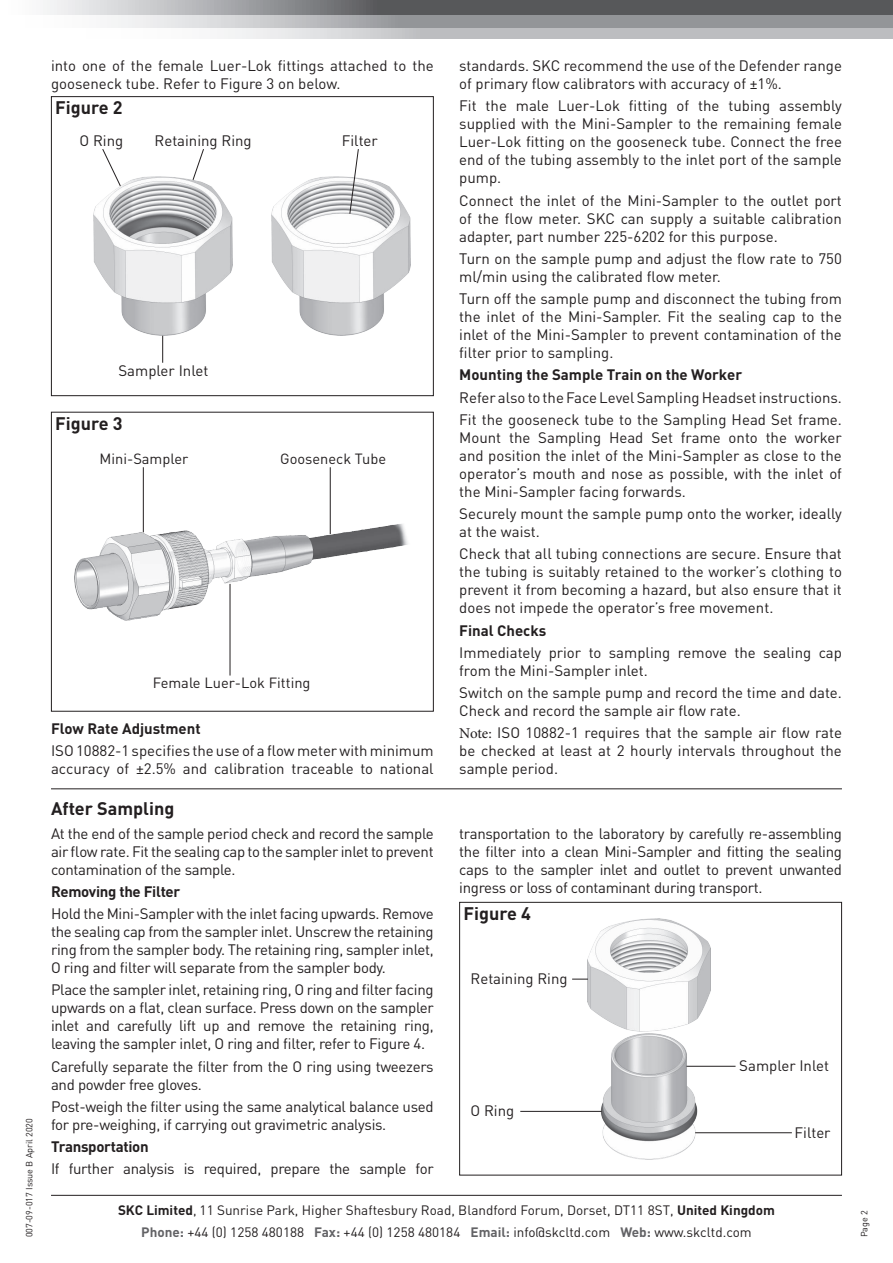
<style>
.page{position:relative;width:893px;height:1263px;background:#fff}
.page>*{position:absolute;margin:0;border:0;box-sizing:border-box;transform-origin:0 0}
.Body_Title{font:700 18px "DIN Pro";color:#231f20}
.Plain_Body_Text{font:15px/18px "DIN Pro";color:#231f20;text-align:justify}
.Plain_Body_Text-2{font:15px/18px "DIN Pro";letter-spacing:-.02em;color:#231f20}
.Plain_Body_Text-3{font:700 15px "DIN Pro";color:#231f20}
.Plain_Body_Text-4{font:700 15px "DIN Pro";letter-spacing:-.02em;color:#231f20}
.t1{font:14.7px "DIN Pro";color:#231f20}
.t2{font:13.5px "DIN Pro";color:#231f20}
.t3{font:9px "DIN Pro";color:#231f20}
.s1{font-family:"Minion Pro"}
.s2{font-weight:700}
.s3{font-weight:700;color:#636366}
</style>
<div class="page">
<svg style="left:111px;top:27px;width:782px;height:11px"></svg>
<svg style="left:111px;top:15px;width:782px;height:12px"></svg>
<svg style="left:43px;top:0;width:850px;height:15px"></svg>
<hr style="left:51px;top:1195px;width:791px;height:1px;background:#231f20">
<img style="left:588px;top:918px;width:122px;height:241px">
<hr style="left:520px;top:1111px;width:82px;height:1px;background:#231f20">
<hr style="left:686px;top:1066px;width:49px;height:1px;background:#231f20">
<hr style="left:695px;top:1132px;width:97px;height:1px;background:#231f20">
<svg style="left:572px;top:979px;width:16px;height:1px"></svg>
<div style="left:459px;top:902px;width:383px;height:273px;border:1px solid #231f20"></div>
<hr style="left:51px;top:788px;width:791px;height:1px;background:#231f20">
<img style="left:272px;top:176px;width:139px;height:159px">
<svg style="left:349px;top:149px;width:10px;height:65px"></svg>
<svg style="left:162px;top:335px;width:1px;height:28px"></svg>
<svg style="left:194px;top:149px;width:10px;height:27px"></svg>
<svg style="left:102px;top:149px;width:14px;height:27px"></svg>
<img style="left:93px;top:176px;width:139px;height:159px">
<div style="left:51px;top:96px;width:383px;height:300px;border:1px solid #231f20"></div>
<hr style="left:330px;top:467px;width:1px;height:67px;background:#231f20">
<hr style="left:230px;top:584px;width:1px;height:91px;background:#231f20">
<img style="left:74px;top:524px;width:334px;height:96px">
<hr style="left:143px;top:467px;width:1px;height:65px;background:#231f20">
<div style="left:51px;top:412px;width:383px;height:300px;border:1px solid #231f20"></div>
<p class="t3" style="left:23px;top:1237px;width:121px;rotate:-90deg">007-09-017 Issue B April 2020</p>
<p class="Plain_Body_Text" style="left:51px;top:56px;width:384px">into one of the female Luer-Lok fittings attached to the gooseneck tube. Refer to Figure 3 on below.</p>
<p class="Body_Title" style="left:55px;top:96px;width:69px">Figure 2</p>
<p class="Plain_Body_Text" style="left:80px;top:131px;width:45px">O Ring</p>
<p class="Plain_Body_Text" style="left:342px;top:131px;width:38px">Filter</p>
<p class="Plain_Body_Text" style="left:155px;top:131px;width:99px">Retaining Ring</p>
<p class="Plain_Body_Text" style="left:118px;top:361px;width:91px">Sampler Inlet</p>
<p class="Body_Title" style="left:55px;top:411px;width:69px">Figure 3</p>
<p class="t1" style="left:100px;top:449px;width:90px">Mini-Sampler</p>
<p class="t1" style="left:280px;top:449px;width:107px">Gooseneck Tube</p>
<p class="t1" style="left:153px;top:673px;width:159px">Female Luer-Lok Fitting</p>
<p class="Plain_Body_Text-3" style="left:51px;top:718px;width:151px">Flow Rate Adjustment</p>
<p class="Plain_Body_Text" style="left:51px;top:741px;width:384px">ISO 10882-1 specifies the use of a flow meter with minimum accuracy of ±2.5% and calibration traceable to national</p>
<p class="Body_Title" style="left:51px;top:797px;width:125px">After Sampling</p>
<p class="Plain_Body_Text" style="left:51px;top:823px;width:384px">At the end of the sample period check and record the sample air flow rate. Fit the sealing cap to the sampler inlet to prevent contamination of the sample.</p>
<p class="Plain_Body_Text-4" style="left:51px;top:881px;width:131px">Removing the Filter</p>
<p class="Plain_Body_Text" style="left:51px;top:904px;width:384px">Hold the Mini-Sampler with the inlet facing upwards. Remove the sealing cap from the sampler inlet. Unscrew the retaining ring from the sampler body. The retaining ring, sampler inlet, O ring and filter will separate from the sampler body.</p>
<p class="Plain_Body_Text" style="left:51px;top:980px;width:384px">Place the sampler inlet, retaining ring, O ring and filter facing upwards on a flat, clean surface. Press down on the sampler inlet and carefully lift up and remove the retaining ring, leaving the sampler inlet, O ring and filter, refer to Figure 4.</p>
<p class="Plain_Body_Text-2" style="left:51px;top:1056px;width:384px">Carefully separate the filter from the O ring using tweezers and powder free gloves.</p>
<p class="Plain_Body_Text-2" style="left:51px;top:1097px;width:384px">Post-weigh the filter using the same analytical balance used for pre-weighing, if carrying out gravimetric analysis.</p>
<p class="Plain_Body_Text-4" style="left:51px;top:1136px;width:99px">Transportation</p>
<p class="Plain_Body_Text-2" style="left:51px;top:1159px;width:384px">If further analysis is required, prepare the sample for</p>
<p class="Plain_Body_Text" style="left:459px;top:56px;width:384px">standards. SKC recommend the use of the Defender range of primary flow calibrators with accuracy of ±1%.</p>
<p class="Plain_Body_Text" style="left:459px;top:96px;width:384px">Fit the male Luer-Lok fitting of the tubing assembly supplied with the Mini-Sampler to the remaining female Luer-Lok fitting on the gooseneck tube. Connect the free end of the tubing assembly to the inlet port of the sample pump.</p>
<p class="Plain_Body_Text" style="left:459px;top:190px;width:384px">Connect the inlet of the Mini-Sampler to the outlet port of the flow meter. SKC can supply a suitable calibration adapter, part number 225-6202 for this purpose.</p>
<p class="Plain_Body_Text" style="left:459px;top:249px;width:384px">Turn on the sample pump and adjust the flow rate to 750 ml/min using the calibrated flow meter.</p>
<p class="Plain_Body_Text" style="left:459px;top:289px;width:384px">Turn off the sample pump and disconnect the tubing from the inlet of the Mini-Sampler. Fit the sealing cap to the inlet of the Mini-Sampler to prevent contamination of the filter prior to sampling.</p>
<p class="Plain_Body_Text-3" style="left:459px;top:365px;width:285px">Mounting the Sample Train on the Worker</p>
<p class="Plain_Body_Text" style="left:459px;top:387px;width:384px">Refer also to the Face Level Sampling Headset instructions.</p>
<p class="Plain_Body_Text" style="left:459px;top:410px;width:384px">Fit the gooseneck tube to the Sampling Head Set frame.<br>Mount the Sampling Head Set frame onto the worker and position the inlet of the Mini-Sampler as close to the operator’s mouth and nose as possible, with the inlet of the Mini-Sampler facing forwards.</p>
<p class="Plain_Body_Text" style="left:459px;top:504px;width:384px">Securely mount the sample pump onto the worker, ideally at the waist.</p>
<p class="Plain_Body_Text" style="left:459px;top:544px;width:384px">Check that all tubing connections are secure. Ensure that the tubing is suitably retained to the worker’s clothing to prevent it from becoming a hazard, but also ensure that it does not impede the operator’s free movement.</p>
<p class="Plain_Body_Text-3" style="left:459px;top:620px;width:89px">Final Checks</p>
<p class="Plain_Body_Text" style="left:459px;top:643px;width:384px">Immediately prior to sampling remove the sealing cap from the Mini-Sampler inlet.</p>
<p class="Plain_Body_Text" style="left:459px;top:683px;width:384px">Switch on the sample pump and record the time and date.<br>Check and record the sample air flow rate.</p>
<p class="Plain_Body_Text" style="left:459px;top:723px;width:384px"><span class="s1">Note:</span> ISO 10882-1 requires that the sample air flow rate be checked at least at 2 hourly intervals throughout the sample period.</p>
<p class="Plain_Body_Text" style="left:459px;top:823px;width:384px">transportation to the laboratory by carefully re-assembling the filter into a clean Mini-Sampler and fitting the sealing caps to the sampler inlet and outlet to prevent unwanted ingress or loss of contaminant during transport.</p>
<p class="Body_Title" style="left:463px;top:902px;width:69px">Figure 4</p>
<p class="Plain_Body_Text" style="left:471px;top:969px;width:99px">Retaining Ring</p>
<p class="Plain_Body_Text" style="left:471px;top:1101px;width:45px">O Ring</p>
<p class="Plain_Body_Text" style="left:739px;top:1056px;width:91px">Sampler Inlet</p>
<p class="Plain_Body_Text" style="left:795px;top:1122px;width:38px">Filter</p>
<p class="t2" style="left:118px;top:1201px;width:658px"><span class="s2">SKC Limited</span>, 11 Sunrise Park, Higher Shaftesbury Road, Blandford Forum, Dorset, DT11 8ST, <span class="s2">United Kingdom</span></p>
<p class="t2" style="left:141px;top:1223px;width:612px"><span class="s3">Phone:</span> +44 (0) 1258 480188 <span class="s3">Fax:</span> +44 (0) 1258 480184 <span class="s3">Email:</span> info@skcltd.com <span class="s3">Web:</span> www.skcltd.com</p>
<p class="t3" style="left:858px;top:1237px;width:28px;rotate:-90deg">Page 2</p>
</div>
